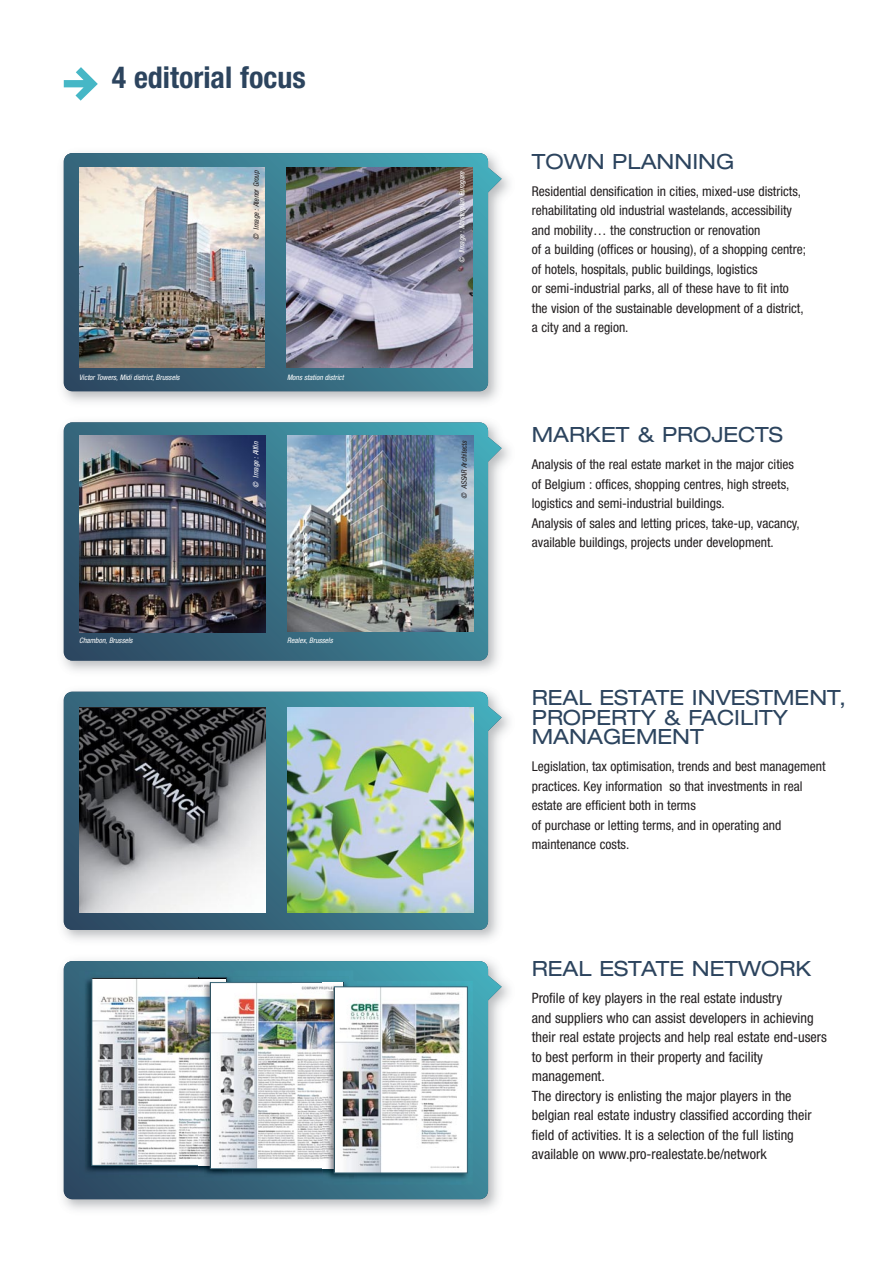
<style>
.page{position:relative;width:893px;height:1263px;background:#fff}
.page>*{position:absolute;margin:0;border:0;box-sizing:border-box;transform-origin:0 0}
.t1{font:700 condensed 30px "Helvetica Neue LT Pro";color:#2c445e}
.t2{font:expanded 21px/19.5px "Helvetica Neue";color:#2c445e}
.t3{font:condensed 14.25px/19.5px "Helvetica Neue";color:#231f20}
.t4{font:condensed 13.5px/19.5px "Helvetica Neue";color:#231f20}
.t5{font:italic condensed 7.5px "Helvetica Neue LT Pro";color:#fff}
.t6{font:italic condensed 7.5px "Helvetica Neue LT Pro";color:#231f20}
</style>
<div class="page">
<img style="left:62px;top:159px;width:448px;height:243px">
<svg style="left:64px;top:153px;width:438px;height:238px;background:#4c8092"></svg>
<img style="left:62px;top:429px;width:448px;height:242px">
<svg style="left:64px;top:422px;width:438px;height:238px;background:#4a7e91"></svg>
<img style="left:62px;top:691px;width:448px;height:249px">
<svg style="left:64px;top:692px;width:438px;height:238px;background:#508495"></svg>
<img style="left:62px;top:960px;width:448px;height:250px">
<svg style="left:64px;top:961px;width:438px;height:238px;background:#538798"></svg>
<svg style="left:64px;top:67px;width:34px;height:34px"></svg>
<img style="left:79px;top:168px;width:186px;height:199px">
<img style="left:286px;top:168px;width:186px;height:199px">
<img style="left:80px;top:435px;width:185px;height:198px">
<img style="left:287px;top:435px;width:186px;height:197px">
<img style="left:79px;top:708px;width:186px;height:204px">
<img style="left:287px;top:708px;width:186px;height:204px">
<img style="left:85px;top:1177px;width:114px;height:2px">
<img style="left:85px;top:970px;width:268px;height:11px">
<img style="left:80px;top:972px;width:153px;height:205px">
<img style="left:93px;top:979px;width:106px;height:185px">
<div style="left:91px;top:977px;width:136px;height:189px;border:1px solid #376374"></div>
<img style="left:199px;top:1177px;width:124px;height:4px">
<img style="left:199px;top:977px;width:150px;height:200px">
<img style="left:199px;top:979px;width:27px;height:186px">
<img style="left:212px;top:984px;width:111px;height:183px">
<div style="left:210px;top:982px;width:134px;height:187px;border:1px solid #376374"></div>
<img style="left:323px;top:981px;width:150px;height:204px">
<img style="left:349px;top:981px;width:4px;height:198px">
<img style="left:323px;top:981px;width:26px;height:200px">
<img style="left:323px;top:983px;width:19px;height:185px">
<img style="left:336px;top:988px;width:130px;height:183px">
<div style="left:334px;top:986px;width:134px;height:187px;border:1px solid #376374"></div>
<img style="left:292px;top:983px;width:41px;height:7px">
<h1 class="t1" style="left:112px;top:66px;width:195px">4 editorial focus</h1>
<p class="t5" style="left:79px;top:374px;width:102px">Victor Towers, Midi district, Brussels</p>
<p class="t6" style="left:254px;top:240px;width:70px;rotate:-90deg">© Image : Atenor Group</p>
<p class="t5" style="left:287px;top:374px;width:58px">Mons station district</p>
<p class="t5" style="left:459px;top:263px;width:94px;rotate:-90deg">© IImage : Masterplan Eurogare</p>
<p class="t5" style="left:253px;top:488px;width:48px;rotate:-90deg">© Image : Allfin</p>
<p class="t6" style="left:461px;top:499px;width:60px;rotate:-90deg">© ASSAR Architects</p>
<p class="t5" style="left:79px;top:637px;width:55px">Chambon, Brussels</p>
<p class="t5" style="left:287px;top:638px;width:47px">Realex, Brussels</p>
<h2 class="t2" style="left:532px;top:153px;width:204px">TOWN PLANNING</h2>
<p class="t4" style="left:532px;top:182px;width:276px">Residential densification in cities, mixed-use districts, rehabilitating old industrial wastelands, accessibility and mobility… the construction or renovation<br>of a building (offices or housing), of a shopping centre; of hotels, hospitals, public buildings, logistics<br>or semi-industrial parks, all of these have to fit into the vision of the sustainable development of a district, a city and a region.</p>
<h2 class="t2" style="left:532px;top:427px;width:253px">MARKET &amp; PROJECTS</h2>
<p class="t4" style="left:532px;top:456px;width:269px">Analysis of the real estate market in the major cities of Belgium : offices, shopping centres, high streets, logistics and semi-industrial buildings.<br>Analysis of sales and letting prices, take-up, vacancy, available buildings, projects under development.</p>
<h2 class="t2" style="left:532px;top:690px;width:316px">REAL ESTATE INVESTMENT,<br>PROPERTY &amp; FACILITY<br>MANAGEMENT</h2>
<p class="t4" style="left:532px;top:758px;width:295px">Legislation, tax optimisation, trends and best management practices. Key information so that investments in real estate are efficient both in terms<br>of purchase or letting terms, and in operating and maintenance costs.</p>
<h2 class="t2" style="left:532px;top:961px;width:281px">REAL ESTATE NETWORK</h2>
<p class="t3" style="left:532px;top:990px;width:297px">Profile of key players in the real estate industry<br>and suppliers who can assist developers in achieving their real estate projects and help real estate end-users to best perform in their property and facility management.<br>The directory is enlisting the major players in the belgian real estate industry classified according their field of activities. It is a selection of the full listing available on www.pro-realestate.be/network</p>
</div>
